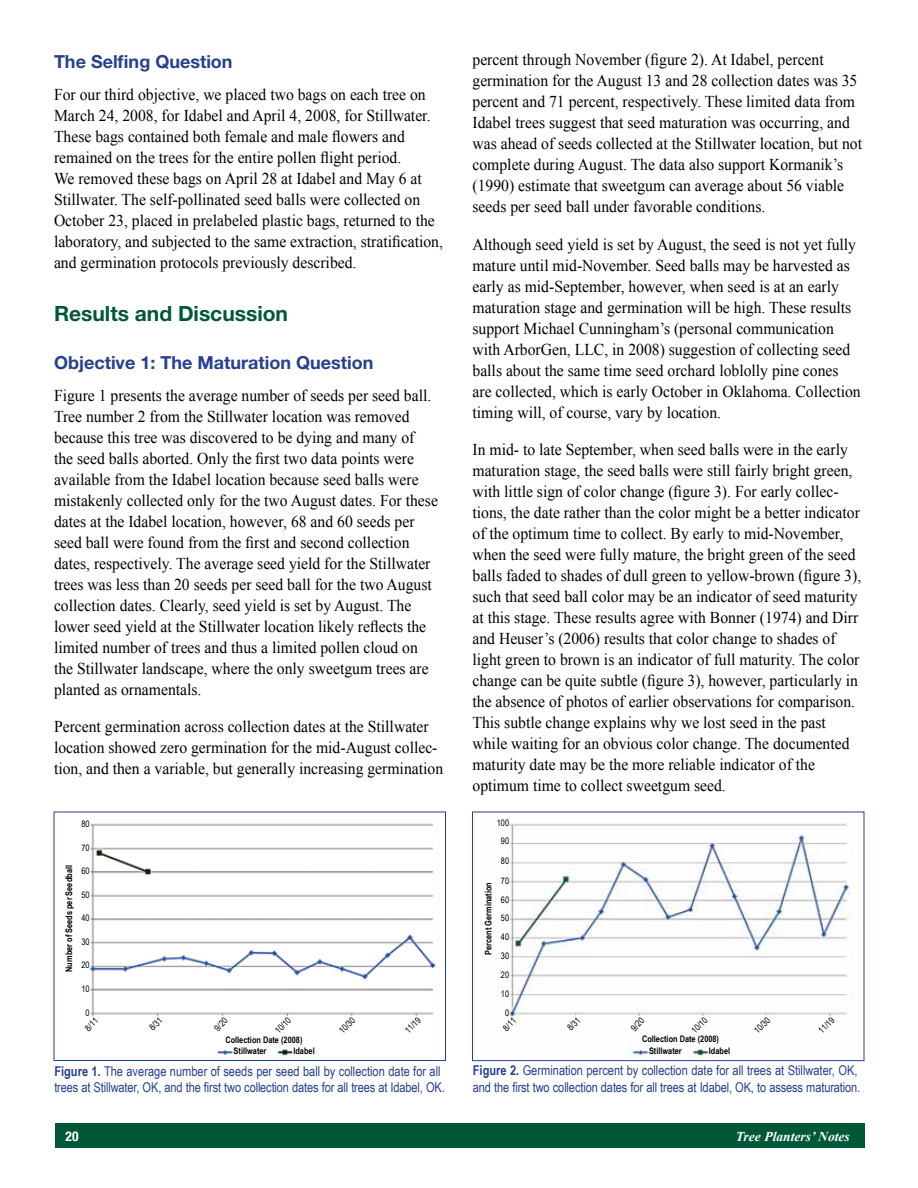
<style>
.page{position:relative;width:918px;height:1188px;background:#fff}
.page>*{position:absolute;margin:0;border:0;box-sizing:border-box;transform-origin:0 0}
.t1{font:700 21px "Helvetica Neue";color:#005837}
.t2{font:700 18px "Helvetica Neue";color:#25408f}
.t3{font:16.5px/21px "Times New Roman";color:#000;scale:.95 1}
.t4{font:13.5px/16.5px "Arial Narrow";letter-spacing:-.01em;color:#25408f}
.t5{font:italic 700 13.5px "Times New Roman";color:#fff}
.t6{font:700 condensed 13.5px "Helvetica Neue";color:#fff}
.t7{font:700 9px "Arial Narrow";color:#000}
.t8{font:9px/18.5px "Arial Narrow";color:#000}
.s1{font-weight:700}
</style>
<div class="page">
<div style="left:55px;top:1124px;width:810px;height:24px;background:#005837"></div>
<img style="left:90px;top:823px;width:346px;height:233px">
<div style="left:54px;top:812px;width:392px;height:249px;border:1px solid #25408f"></div>
<img style="left:506px;top:823px;width:347px;height:234px">
<div style="left:472px;top:812px;width:392px;height:249px;border:1px solid #25408f"></div>
<p class="t2" style="left:54px;top:51px;width:180px">The Selfing Question</p>
<p class="t3" style="left:54px;top:84px;width:411px">For our third objective, we placed two bags on each tree on March 24, 2008, for Idabel and April 4, 2008, for Stillwater.<br>These bags contained both female and male flowers and remained on the trees for the entire pollen flight period.<br>We removed these bags on April 28 at Idabel and May 6 at Stillwater. The self-pollinated seed balls were collected on October 23, placed in prelabeled plastic bags, returned to the laboratory, and subjected to the same extraction, stratification, and germination protocols previously described.</p>
<p class="t1" style="left:54px;top:301px;width:236px">Results and Discussion</p>
<p class="t2" style="left:54px;top:352px;width:321px">Objective 1: The Maturation Question</p>
<p class="t3" style="left:54px;top:385px;width:406px">Figure 1 presents the average number of seeds per seed ball.<br>Tree number 2 from the Stillwater location was removed because this tree was discovered to be dying and many of<br>the seed balls aborted. Only the first two data points were available from the Idabel location because seed balls were mistakenly collected only for the two August dates. For these dates at the Idabel location, however, 68 and 60 seeds per seed ball were found from the first and second collection dates, respectively. The average seed yield for the Stillwater trees was less than 20 seeds per seed ball for the two August collection dates. Clearly, seed yield is set by August. The lower seed yield at the Stillwater location likely reflects the limited number of trees and thus a limited pollen cloud on the Stillwater landscape, where the only sweetgum trees are planted as ornamentals.</p>
<p class="t3" style="left:54px;top:716px;width:411px">Percent germination across collection dates at the Stillwater location showed zero germination for the mid-August collec&shy;tion, and then a variable, but generally increasing germination</p>
<p class="t8" style="left:82px;top:815px;width:10px">80</p>
<p class="t8" style="left:82px;top:838px;width:10px">70</p>
<p class="t3" style="left:472px;top:49px;width:412px">percent through November (figure 2). At Idabel, percent germination for the August 13 and 28 collection dates was 35 percent and 71 percent, respectively. These limited data from Idabel trees suggest that seed maturation was occurring, and was ahead of seeds collected at the Stillwater location, but not complete during August. The data also support Kormanik’s (1990) estimate that sweetgum can average about 56 viable seeds per seed ball under favorable conditions.</p>
<p class="t3" style="left:472px;top:233px;width:410px">Although seed yield is set by August, the seed is not yet fully mature until mid-November. Seed balls may be harvested as early as mid-September, however, when seed is at an early maturation stage and germination will be high. These results support Michael Cunningham’s (personal communication with ArborGen, LLC, in 2008) suggestion of collecting seed balls about the same time seed orchard loblolly pine cones are collected, which is early October in Oklahoma. Collection timing will, of course, vary by location.</p>
<p class="t3" style="left:472px;top:439px;width:411px">In mid- to late September, when seed balls were in the early maturation stage, the seed balls were still fairly bright green, with little sign of color change (figure 3). For early collec&shy;tions, the date rather than the color might be a better indicator of the optimum time to collect. By early to mid-November, when the seed were fully mature, the bright green of the seed balls faded to shades of dull green to yellow-brown (figure 3), such that seed ball color may be an indicator of seed maturity at this stage. These results agree with Bonner (1974) and Dirr and Heuser’s (2006) results that color change to shades of light green to brown is an indicator of full maturity. The color change can be quite subtle (figure 3), however, particularly in the absence of photos of earlier observations for comparison.<br>This subtle change explains why we lost seed in the past while waiting for an obvious color change. The documented maturity date may be the more reliable indicator of the optimum time to collect sweetgum seed.</p>
<p class="t8" style="left:497px;top:813px;width:14px">100</p>
<p class="t8" style="left:501px;top:831px;width:10px">90</p>
<p class="t8" style="left:501px;top:852px;width:10px">80</p>
<p class="t7" style="left:62px;top:972px;width:108px;rotate:-90deg">Number of Seeds per Seedball</p>
<p class="t8" style="left:82px;top:861px;width:10px">60</p>
<p class="t8" style="left:501px;top:871px;width:10px">70</p>
<p class="t7" style="left:482px;top:955px;width:74px;rotate:-90deg">Percent Germination</p>
<p class="t8" style="left:82px;top:885px;width:10px">50</p>
<p class="t8" style="left:82px;top:908px;width:10px">40</p>
<p class="t8" style="left:501px;top:908px;width:10px">50<br>40</p>
<p class="t8" style="left:82px;top:932px;width:10px">30</p>
<p class="t8" style="left:501px;top:947px;width:10px">30</p>
<p class="t8" style="left:82px;top:956px;width:10px">20</p>
<p class="t8" style="left:501px;top:965px;width:10px">20</p>
<p class="t8" style="left:82px;top:979px;width:10px">10</p>
<p class="t8" style="left:501px;top:985px;width:10px">10</p>
<p class="t8" style="left:86px;top:1003px;width:6px">0</p>
<p class="t8" style="left:505px;top:1003px;width:6px">0</p>
<p class="t8" style="left:501px;top:890px;width:10px">60</p>
<p class="t8" style="left:270px;top:1025px;width:20px;rotate:-45deg">10/10</p>
<p class="t8" style="left:334px;top:1025px;width:20px;rotate:-45deg">10/30</p>
<p class="t8" style="left:400px;top:1025px;width:20px;rotate:-45deg">11/19</p>
<p class="t8" style="left:686px;top:1025px;width:20px;rotate:-45deg">10/10</p>
<p class="t8" style="left:749px;top:1025px;width:20px;rotate:-45deg">10/30</p>
<p class="t8" style="left:813px;top:1025px;width:20px;rotate:-45deg">11/19</p>
<p class="t8" style="left:80px;top:1023px;width:16px;rotate:-45deg">8/11</p>
<p class="t8" style="left:144px;top:1022px;width:16px;rotate:-45deg">8/31</p>
<p class="t8" style="left:209px;top:1023px;width:16px;rotate:-45deg">9/20</p>
<p class="t8" style="left:498px;top:1023px;width:16px;rotate:-45deg">8/11</p>
<p class="t8" style="left:562px;top:1022px;width:16px;rotate:-45deg">8/31</p>
<p class="t8" style="left:626px;top:1023px;width:16px;rotate:-45deg">9/20</p>
<p class="t7" style="left:225px;top:1033px;width:79px">Collection Date (2008)</p>
<p class="t7" style="left:642px;top:1032px;width:79px">Collection Date (2008)</p>
<p class="t7" style="left:234px;top:1044px;width:34px">Stillwater</p>
<p class="t7" style="left:293px;top:1044px;width:23px">Idabel</p>
<p class="t7" style="left:649px;top:1044px;width:34px">Stillwater</p>
<p class="t7" style="left:709px;top:1044px;width:23px">Idabel</p>
<p class="t4" style="left:54px;top:1062px;width:392px"><span class="s1">Figure 1.</span> The average number of seeds per seed ball by collection date for all trees at Stillwater, OK, and the first two collection dates for all trees at Idabel, OK.</p>
<p class="t4" style="left:473px;top:1062px;width:389px"><span class="s1">Figure 2.</span> Germination percent by collection date for all trees at Stillwater, OK, and the first two collection dates for all trees at Idabel, OK, to assess maturation.</p>
<p class="t6" style="left:66px;top:1128px;width:14px">20</p>
<p class="t5" style="left:736px;top:1127px;width:115px">Tree Planters’ Notes</p>
</div>
